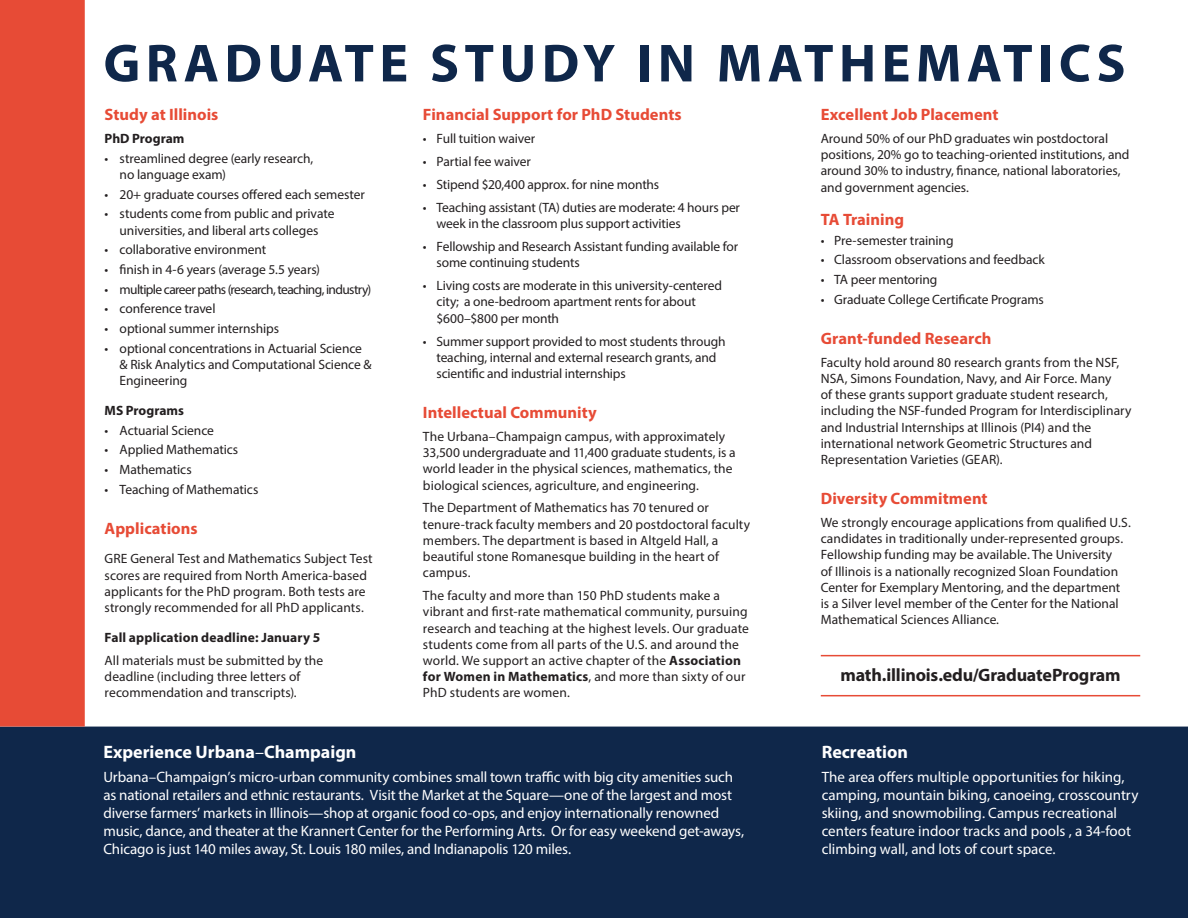
<style>
.page{position:relative;width:1188px;height:918px;background:#fff}
.page>*{position:absolute;margin:0;border:0;box-sizing:border-box;transform-origin:0 0}
.t1{font:700 54px "Myriad Pro";letter-spacing:.1em;color:#0f274a}
.t2{font:700 18px "Myriad Pro";color:#fff}
.t3{font:700 18px "Myriad Pro";letter-spacing:-.01em;color:#231f20}
.t4{font:700 16.5px "Myriad Pro";color:#e74b36}
.t5{font:15px/18px "Myriad Pro";letter-spacing:-.01em;color:#fff}
.t6{font:13.5px/16.2px "Myriad Pro";color:#231f20}
.t7{font:700 13.5px "Myriad Pro";letter-spacing:.01em;color:#231f20}
.t8{font:13.5px "Myriad Pro";letter-spacing:-.05em;color:#231f20}
.s1{font-weight:700}
.s2{font-weight:400}
</style>
<div class="page">
<div style="left:0;top:727px;width:1188px;height:191px;background:#0f274a"></div>
<div style="left:0;top:0;width:85px;height:727px;background:#e74b36"></div>
<hr style="left:821px;top:695px;width:319px;height:1px;background:#e74b36">
<hr style="left:821px;top:655px;width:319px;height:1px;background:#e74b36">
<h1 class="t1" style="left:104px;top:28px;width:1024px">GRADUATE STUDY IN MATHEMATICS</h1>
<p class="t4" style="left:105px;top:104px;width:115px">Study at Illinois</p>
<p class="t7" style="left:105px;top:130px;width:81px">PhD Program</p>
<p class="t6" style="left:120px;top:150px;width:195px;text-indent:-15px">• streamlined degree (early research, no language exam)</p>
<p class="t6" style="left:105px;top:186px;width:262px">• 20+ graduate courses offered each semester</p>
<p class="t6" style="left:105px;top:205px;width:231px;text-align:center">• students come from public and private universities, and liberal arts colleges</p>
<p class="t6" style="left:105px;top:241px;width:163px">• collaborative environment</p>
<p class="t6" style="left:105px;top:261px;width:217px">• finish in 4-6 years (average 5.5 years)</p>
<p class="t8" style="left:105px;top:281px;width:268px">• multiple career paths (research, teaching, industry)</p>
<p class="t6" style="left:105px;top:301px;width:112px">• conference travel</p>
<p class="t6" style="left:105px;top:320px;width:176px">• optional summer internships</p>
<p class="t6" style="left:120px;top:340px;width:253px;text-indent:-15px">• optional concentrations in Actuarial Science &amp; Risk Analytics and Computational Science &amp;<br>Engineering</p>
<p class="t7" style="left:105px;top:402px;width:81px">MS Programs</p>
<p class="t6" style="left:105px;top:422px;width:111px">• Actuarial Science</p>
<p class="t6" style="left:105px;top:441px;width:135px">• Applied Mathematics</p>
<p class="t6" style="left:105px;top:461px;width:89px">• Mathematics</p>
<p class="t6" style="left:105px;top:481px;width:155px">• Teaching of Mathematics</p>
<p class="t4" style="left:105px;top:517px;width:94px">Applications</p>
<p class="t6" style="left:105px;top:551px;width:269px">GRE General Test and Mathematics Subject Test scores are required from North America-based applicants for the PhD program. Both tests are strongly recommended for all PhD applicants.</p>
<p class="t7" style="left:105px;top:628px;width:217px">Fall application deadline: January 5</p>
<p class="t6" style="left:105px;top:652px;width:220px">All materials must be submitted by the deadline (including three letters of recommendation and transcripts).</p>
<p class="t4" style="left:423px;top:104px;width:260px">Financial Support for PhD Students</p>
<p class="t6" style="left:423px;top:130px;width:114px">• Full tuition waiver</p>
<p class="t6" style="left:423px;top:153px;width:109px">• Partial fee waiver</p>
<p class="t6" style="left:423px;top:176px;width:238px">• Stipend $20,400 approx. for nine months</p>
<p class="t6" style="left:436px;top:199px;width:305px;text-indent:-14px">• Teaching assistant (TA) duties are moderate: 4 hours per week in the classroom plus support activities</p>
<p class="t6" style="left:436px;top:238px;width:303px;text-indent:-14px">• Fellowship and Research Assistant funding available for some continuing students</p>
<p class="t6" style="left:436px;top:277px;width:287px;text-indent:-14px">• Living costs are moderate in this university-centered city; a one-bedroom apartment rents for about $600–$800 per month</p>
<p class="t6" style="left:436px;top:333px;width:291px;text-indent:-14px">• Summer support provided to most students through teaching, internal and external research grants, and scientific and industrial internships</p>
<p class="t4" style="left:423px;top:402px;width:175px">Intellectual Community</p>
<p class="t6" style="left:423px;top:428px;width:314px">The Urbana–Champaign campus, with approximately 33,500 undergraduate and 11,400 graduate students, is a world leader in the physical sciences, mathematics, the biological sciences, agriculture, and engineering.</p>
<p class="t6" style="left:423px;top:500px;width:329px">The Department of Mathematics has 70 tenured or tenure-track faculty members and 20 postdoctoral faculty members. The department is based in Altgeld Hall, a beautiful stone Romanesque building in the heart of campus.</p>
<p class="t6" style="left:423px;top:587px;width:327px">The faculty and more than 150 PhD students make a vibrant and first-rate mathematical community, pursuing research and teaching at the highest levels. Our graduate students come from all parts of the U.S. and around the world. We support an active chapter of the <span class="s1">Association for Women in Mathematics</span>, and more than sixty of our PhD students are women.</p>
<h2 class="t2" style="left:104px;top:740px;width:255px">Experience Urbana<span class="s2">–</span>Champaign</h2>
<p class="t5" style="left:104px;top:768px;width:642px">Urbana–Champaign’s micro-urban community combines small town traffic with big city amenities such as national retailers and ethnic restaurants. Visit the Market at the Square—one of the largest and most diverse farmers’ markets in Illinois—shop at organic food co-ops, and enjoy internationally renowned music, dance, and theater at the Krannert Center for the Performing Arts. Or for easy weekend get-aways, Chicago is just 140 miles away, St. Louis 180 miles, and Indianapolis 120 miles.</p>
<p class="t4" style="left:821px;top:104px;width:179px">Excellent Job Placement</p>
<p class="t6" style="left:821px;top:130px;width:310px">Around 50% of our PhD graduates win postdoctoral positions, 20% go to teaching-oriented institutions, and around 30% to industry, finance, national laboratories, and government agencies.</p>
<p class="t4" style="left:821px;top:209px;width:85px">TA Training</p>
<p class="t6" style="left:821px;top:232px;width:134px">• Pre-semester training</p>
<p class="t6" style="left:821px;top:251px;width:225px">• Classroom observations and feedback</p>
<p class="t6" style="left:821px;top:271px;width:118px">• TA peer mentoring</p>
<p class="t6" style="left:821px;top:291px;width:225px">• Graduate College Certificate Programs</p>
<p class="t4" style="left:821px;top:327px;width:172px">Grant-funded Research</p>
<p class="t6" style="left:821px;top:354px;width:312px">Faculty hold around 80 research grants from the NSF, NSA, Simons Foundation, Navy, and Air Force. Many<br>of these grants support graduate student research, including the NSF-funded Program for Interdisciplinary and Industrial Internships at Illinois (PI4) and the international network Geometric Structures and Representation Varieties (GEAR).</p>
<p class="t4" style="left:821px;top:488px;width:168px">Diversity Commitment</p>
<p class="t6" style="left:821px;top:514px;width:312px">We strongly encourage applications from qualified U.S. candidates in traditionally under-represented groups.<br>Fellowship funding may be available. The University<br>of Illinois is a nationally recognized Sloan Foundation Center for Exemplary Mentoring, and the department is a Silver level member of the Center for the National Mathematical Sciences Alliance.</p>
<h2 class="t3" style="left:840px;top:663px;width:282px">math.illinois.edu/GraduateProgram</h2>
<h2 class="t2" style="left:822px;top:740px;width:88px">Recreation</h2>
<p class="t5" style="left:822px;top:768px;width:318px">The area offers multiple opportunities for hiking, camping, mountain biking, canoeing, crosscountry skiing, and snowmobiling. Campus recreational centers feature indoor tracks and pools , a 34-foot climbing wall, and lots of court space.</p>
</div>
